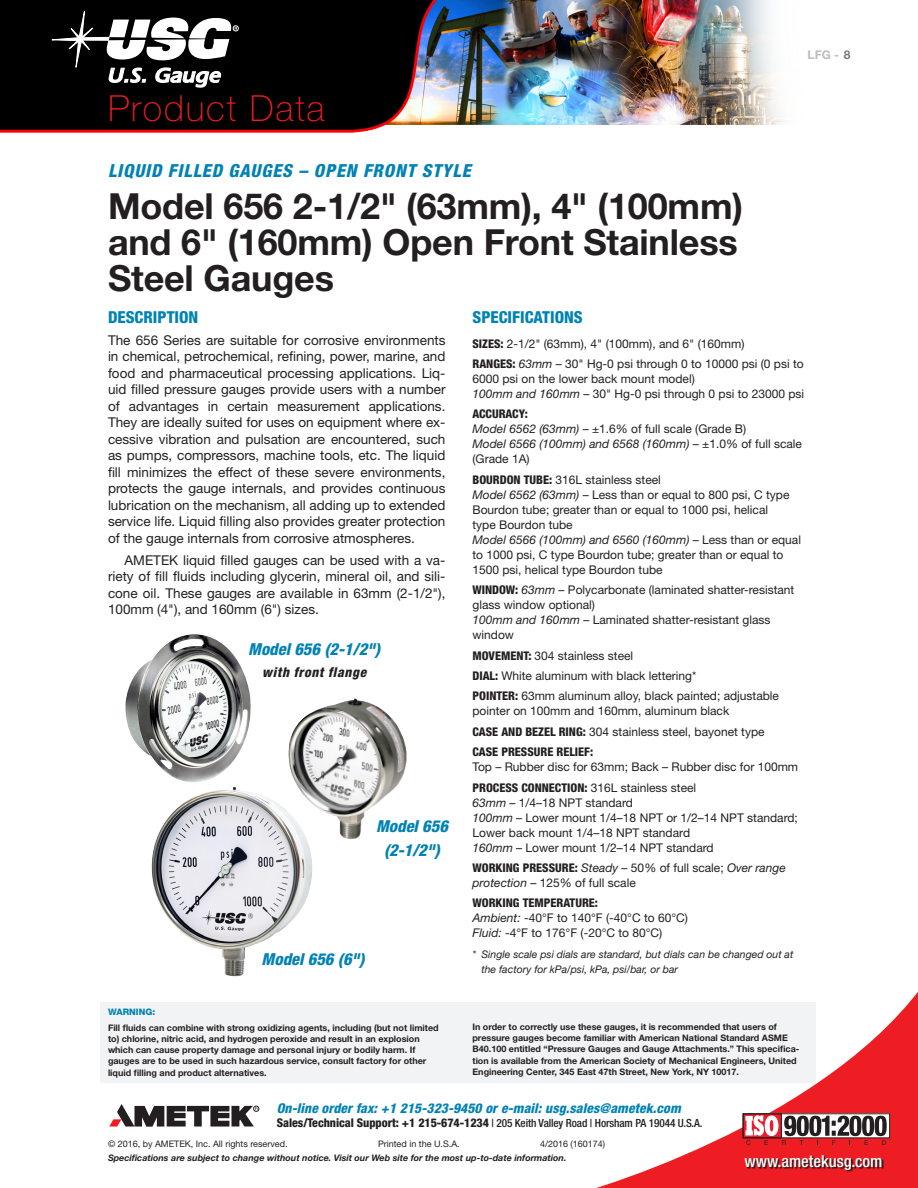
<style>
.page{position:relative;width:918px;height:1188px;background:#fff}
.page>*{position:absolute;margin:0;border:0;box-sizing:border-box;transform-origin:0 0}
.H1_product_name{font:700 36px/36px "Helvetica Neue";letter-spacing:-.005em;color:#231f20}
.t1{font:100 36px "Helvetica Neue";letter-spacing:.05em;color:#ee1d23}
.H2_caps_major_catego{font:italic 800 condensed 18px "Helvetica Neue";letter-spacing:.05em;color:#0082b4}
.photo_captions{font:italic 800 condensed 16.5px/24px "Helvetica Neue";color:#0082b4;text-align:center}
.description_head{font:800 condensed 16.5px "Helvetica Neue";color:#0082b4}
.t2{font:500 condensed 16.5px "Helvetica Neue";color:#fff}
.description_body{font:13.5px/16.5px "Helvetica Neue";color:#231f20;text-align:justify}
.t3{font:italic 800 condensed 13.5px "Helvetica Neue";letter-spacing:.01em;color:#0082b4}
.photo_captions_black{font:italic 800 condensed 13.5px "Helvetica Neue";letter-spacing:.05em;color:#231f20}
.specs{font:12px/15px "Helvetica Neue";color:#231f20}
.description_head-2{font:700 12px "Helvetica Neue";color:#bcbdc0}
.t4{font:500 condensed 11.25px "Helvetica Neue";letter-spacing:-.01em;color:#231f20}
.specs-2{font:italic 10.5px/15px "Helvetica Neue";color:#231f20}
.warning_note{font:700 9px/11.2px "Helvetica Neue";color:#231f20}
.t5{font:italic 700 9px "Helvetica Neue";color:#231f20}
.t6{font:9px "Helvetica Neue";color:#231f20}
.warning_note-2{font:800 9px "Helvetica Neue";color:#0082b4}
.s1{color:#76787b}
.s2{font-weight:800;font-stretch:condensed}
.s3{font-style:italic}
.s4{font-weight:800;font-size:12px}
</style>
<div class="page">
<svg style="left:547px;top:992px;width:371px;height:196px"></svg>
<img style="left:0;top:0;width:784px;height:133px">
<svg style="left:109px;top:1104px;width:150px;height:23px"></svg>
<svg style="left:745px;top:1157px;width:139px;height:15px;background:#ac1d21"></svg>
<div style="left:743px;top:1113px;width:147px;height:25px;border:1px solid #231f20"></div>
<div style="left:743px;top:1113px;width:39px;height:25px;border:1px solid #231f20"></div>
<svg style="left:745px;top:1114px;width:142px;height:31px"></svg>
<svg style="left:52px;top:11px;width:186px;height:76px"></svg>
<div style="left:100px;top:1002px;width:716px;height:80px;background:#f2f3f4"></div>
<img style="left:126px;top:634px;width:125px;height:148px">
<img style="left:288px;top:699px;width:119px;height:140px">
<img style="left:151px;top:783px;width:163px;height:194px">
<h1 class="t1" style="left:108px;top:88px;width:218px">Product Data</h1>
<p class="description_head-2" style="left:808px;top:47px;width:44px">LFG - <span class="s1">8</span></p>
<p class="H2_caps_major_catego" style="left:108px;top:159px;width:364px">LIQUID FILLED GAUGES – OPEN FRONT STYLE</p>
<p class="H1_product_name" style="left:108px;top:188px;width:637px">Model 656 2-1/2" (63mm), 4" (100mm) and 6" (160mm) Open Front Stainless<br>Steel Gauges</p>
<p class="description_head" style="left:108px;top:307px;width:92px">DESCRIPTION</p>
<p class="description_body" style="left:108px;top:331px;width:339px">The 656 Series are suitable for corrosive environments in chemical, petrochemical, refining, power, marine, and food and pharmaceutical processing applications. Liq&shy;uid filled pressure gauges provide users with a number of advantages in certain measurement applications.<br>They are ideally suited for uses on equipment where ex&shy;cessive vibration and pulsation are encountered, such as pumps, compressors, machine tools, etc. The liquid fill minimizes the effect of these severe environments, protects the gauge internals, and provides continuous lubrication on the mechanism, all adding up to extended service life. Liquid filling also provides greater protection of the gauge internals from corrosive atmospheres.</p>
<p class="description_body" style="left:108px;top:551px;width:339px;text-indent:16px">AMETEK liquid filled gauges can be used with a va&shy;riety of fill fluids including glycerin, mineral oil, and sili&shy;cone oil. These gauges are available in 63mm (2-1/2"), 100mm (4"), and 160mm (6") sizes.</p>
<p class="description_head" style="left:472px;top:307px;width:112px">SPECIFICATIONS</p>
<p class="specs" style="left:472px;top:336px;width:273px"><span class="s2">SIZES:</span> 2-1/2" (63mm), 4" (100mm), and 6" (160mm)</p>
<p class="specs" style="left:472px;top:356px;width:333px"><span class="s2">RANGES:</span> <span class="s3">63mm</span> – 30" Hg-0 psi through 0 to 10000 psi (0 psi to<br>6000 psi on the lower back mount model)<br><span class="s3">100mm and 160mm</span> – 30" Hg-0 psi through 0 psi to 23000 psi</p>
<p class="specs" style="left:472px;top:406px;width:331px"><span class="s2">ACCURACY:<br></span><span class="s3">Model 6562 (63mm)</span> – ±1.6% of full scale (Grade B)<br><span class="s3">Model 6566 (100mm) and 6568 (160mm)</span> – ±1.0% of full scale (Grade 1A)</p>
<p class="specs" style="left:472px;top:472px;width:330px"><span class="s2">BOURDON TUBE:</span> 316L stainless steel<br><span class="s3">Model 6562 (63mm)</span> – Less than or equal to 800 psi, C type Bourdon tube; greater than or equal to 1000 psi, helical<br>type Bourdon tube<br><span class="s3">Model 6566 (100mm) and 6560 (160mm)</span> – Less than or equal to 1000 psi, C type Bourdon tube; greater than or equal to 1500 psi, helical type Bourdon tube</p>
<p class="specs" style="left:472px;top:582px;width:323px"><span class="s2">WINDOW:</span> <span class="s3">63mm</span> – Polycarbonate (laminated shatter-resistant glass window optional)<br><span class="s3">100mm and 160mm</span> – Laminated shatter-resistant glass window</p>
<p class="specs" style="left:472px;top:648px;width:162px"><span class="s2">MOVEMENT:</span> 304 stainless steel</p>
<p class="specs" style="left:472px;top:668px;width:225px"><span class="s2">DIAL:</span> White aluminum with black lettering*</p>
<p class="specs" style="left:472px;top:688px;width:308px"><span class="s2">POINTER:</span> 63mm aluminum alloy, black painted; adjustable pointer on 100mm and 160mm, aluminum black</p>
<p class="specs" style="left:472px;top:724px;width:294px"><span class="s2">CASE AND BEZEL RING:</span> 304 stainless steel, bayonet type</p>
<p class="specs" style="left:472px;top:744px;width:327px"><span class="s2">CASE PRESSURE RELIEF:<br></span>Top – Rubber disc for 63mm; Back – Rubber disc for 100mm</p>
<p class="specs" style="left:472px;top:780px;width:327px"><span class="s2">PROCESS CONNECTION:</span> 316L stainless steel<br><span class="s3">63mm</span> – 1/4–18 NPT standard<br><span class="s3">100mm</span> – Lower mount 1/4–18 NPT or 1/2–14 NPT standard; Lower back mount 1/4–18 NPT standard<br><span class="s3">160mm</span> – Lower mount 1/2–14 NPT standard</p>
<p class="specs" style="left:472px;top:860px;width:315px"><span class="s2">WORKING PRESSURE:</span> <span class="s3">Steady</span> – 50% of full scale; <span class="s3">Over range protection</span> – 125% of full scale</p>
<p class="specs" style="left:472px;top:895px;width:217px"><span class="s2">WORKING TEMPERATURE:<br></span><span class="s3">Ambient:</span> -40°F to 140°F (-40°C to 60°C)<br><span class="s3">Fluid:</span> -4°F to 176°F (-20°C to 80°C)</p>
<p class="specs-2" style="left:481px;top:946px;width:313px;text-indent:-9px">* Single scale psi dials are standard, but dials can be changed out at the factory for kPa/psi, kPa, psi/bar, or bar</p>
<p class="photo_captions" style="left:248px;top:637px;width:134px">Model 656 (2-1/2")</p>
<p class="photo_captions_black" style="left:262px;top:664px;width:106px">with front flange</p>
<p class="photo_captions" style="left:376px;top:813px;width:73px">Model 656 (2-1/2")</p>
<p class="photo_captions" style="left:262px;top:947px;width:105px">Model 656 (6")</p>
<p class="warning_note-2" style="left:108px;top:1007px;width:49px">WARNING:</p>
<p class="warning_note" style="left:108px;top:1022px;width:332px">Fill fluids can combine with strong oxidizing agents, including (but not limited to) chlorine, nitric acid, and hydrogen peroxide and result in an explosion which can cause property damage and personal injury or bodily harm. If gauges are to be used in such hazardous service, consult factory for other liquid filling and product alternatives.</p>
<p class="warning_note" style="left:472px;top:1021px;width:329px">In order to correctly use these gauges, it is recommended that users of pressure gauges become familiar with American National Standard ASME B40.100 entitled “Pressure Gauges and Gauge Attachments.” This specifica&shy;tion is available from the American Society of Mechanical Engineers, United Engineering Center, 345 East 47th Street, New York, NY 10017.</p>
<p class="t3" style="left:277px;top:1099px;width:406px">On-line order fax: +1 215-323-9450 or e-mail: usg.sales@ametek.com</p>
<p class="t4" style="left:277px;top:1116px;width:427px"><span class="s4">Sales/Technical Support: +1 215-674-1234</span> | 205 Keith Valley Road | Horsham PA 19044 U.S.A.</p>
<p class="t6" style="left:108px;top:1139px;width:181px">© 2016, by AMETEK, Inc. All rights reserved.</p>
<p class="t6" style="left:378px;top:1139px;width:83px">Printed in the U.S.A.</p>
<p class="t6" style="left:540px;top:1139px;width:67px">4/2016 (160174)</p>
<p class="t5" style="left:108px;top:1152px;width:460px">Specifications are subject to change without notice. Visit our Web site for the most up-to-date information.</p>
<h3 class="t2" style="left:744px;top:1151px;width:140px">www.ametekusg.com</h3>
</div>
